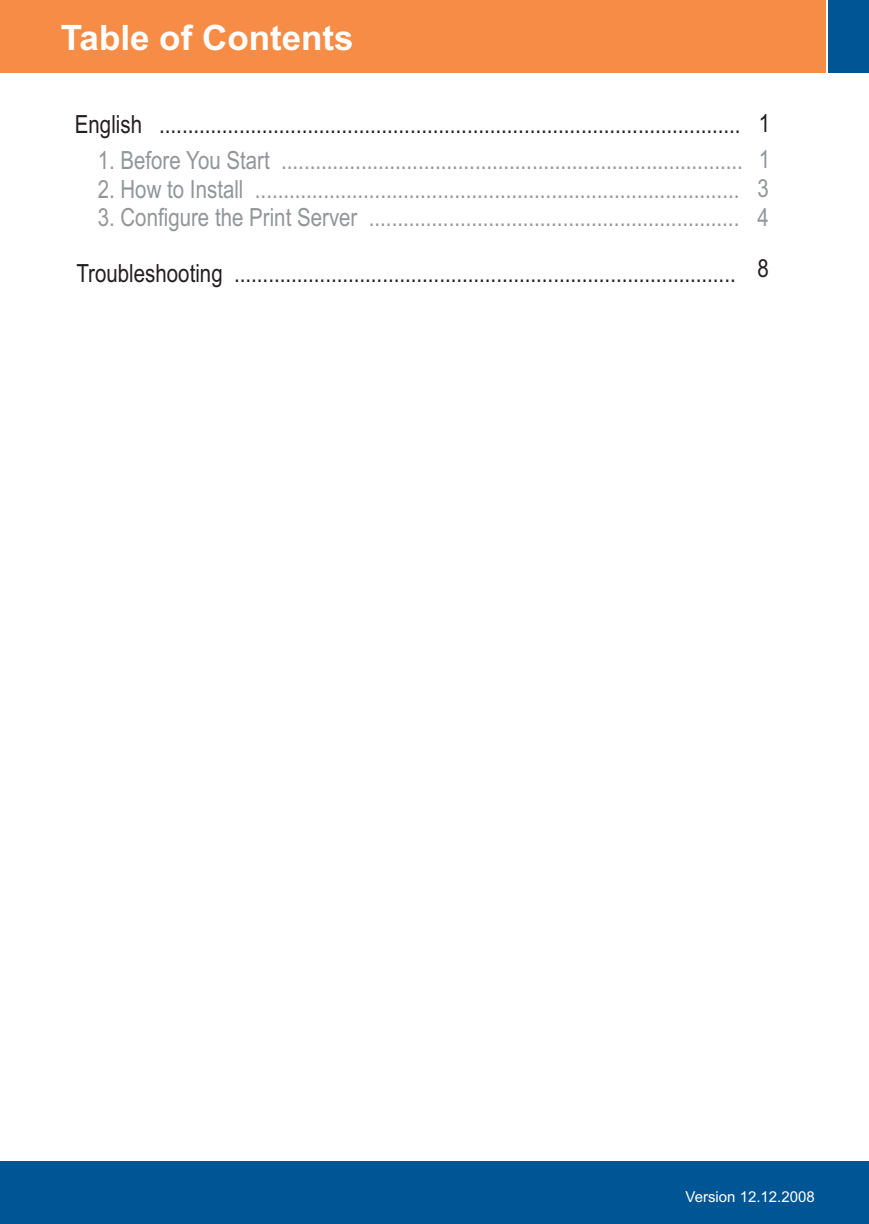
<style>
.page{position:relative;width:869px;height:1224px;background:#fff}
.page>*{position:absolute;margin:0;border:0;box-sizing:border-box;transform-origin:0 0}
.t1{font:700 35px "Arial";color:#fff}
.t2{font:25px/29px "Arial Narrow";color:#939598;text-align:justify}
.t3{font:25px "Arial Narrow";color:#231f20}
.t4{font:15px "Arial";color:#fff}
</style>
<div class="page">
<div style="left:0;top:1161px;width:869px;height:63px;background:#005595"></div>
<div style="left:0;top:0;width:826px;height:73px;background:#f68c45"></div>
<div style="left:828px;top:0;width:41px;height:73px;background:#005595"></div>
<h1 class="t1" style="left:61px;top:24px;width:294px">Table of Contents</h1>
<p class="t3" style="left:75px;top:115px;width:697px">English ...................................................................................................... 1</p>
<p class="t2" style="left:757px;top:147px;width:14px">1<br>3<br>4</p>
<p class="t2" style="left:98px;top:148px;width:174px">1. Before You Start</p>
<p class="t2" style="left:98px;top:177px;width:643px">2. How to Install .....................................................................................</p>
<p class="t2" style="left:98px;top:205px;width:643px">3. Configure the Print Server .................................................................</p>
<p class="t2" style="left:281px;top:148px;width:463px">.................................................................................</p>
<p class="t3" style="left:77px;top:264px;width:694px">Troubleshooting ........................................................................................ 8</p>
<p class="t4" style="left:686px;top:1191px;width:131px">Version 12.12.2008</p>
</div>
